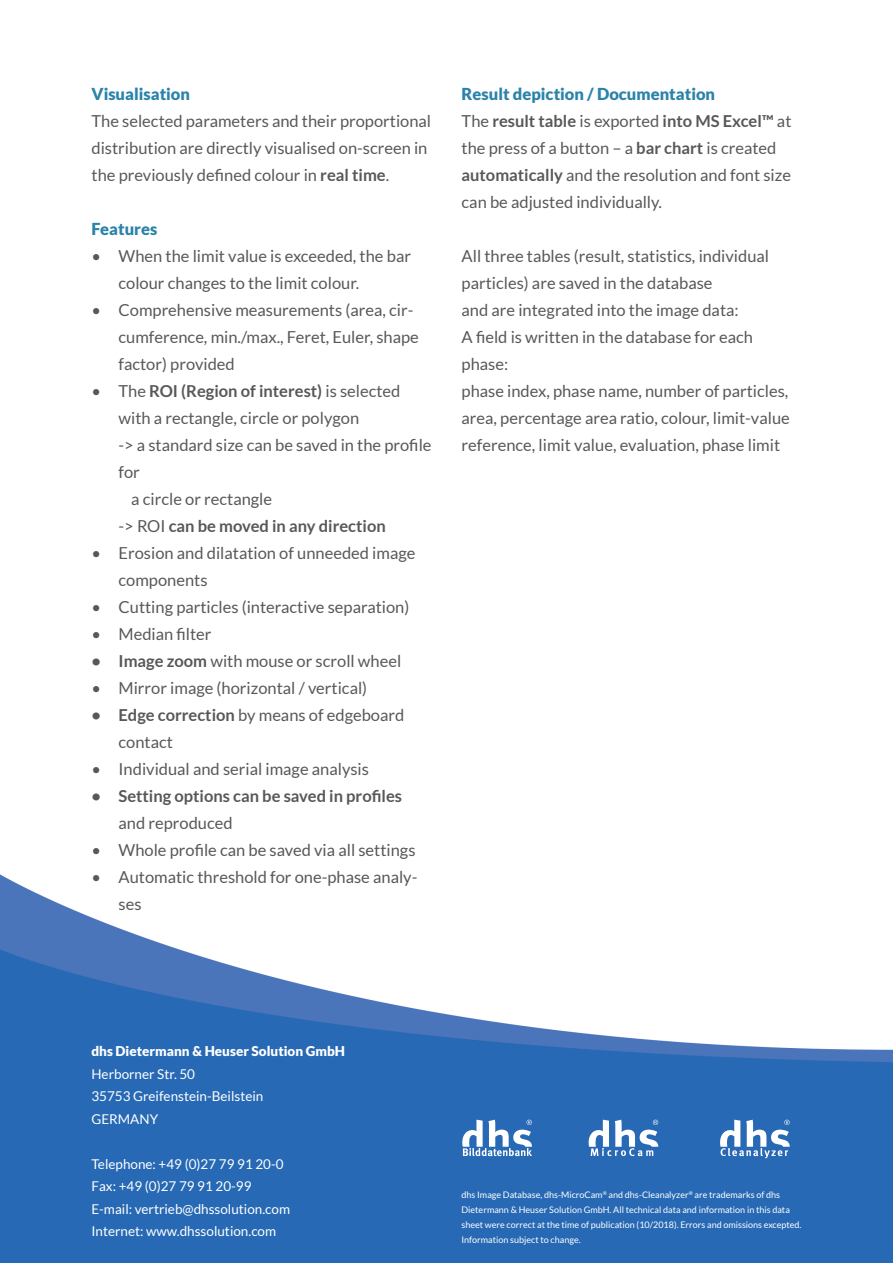
<style>
.page{position:relative;width:893px;height:1263px;background:#fff}
.page>*{position:absolute;margin:0;border:0;box-sizing:border-box;transform-origin:0 0}
.t1{font:16.5px/27px "Lato";color:#57585a}
.t2{font:700 16.5px "Lato";color:#57585a}
.t3{font:900 16.5px "Lato";color:#2c83aa}
.t4{font:13.5px/22.5px "Lato";color:#fff}
.t5{font:900 13.5px "Lato";color:#fff}
.t6{font:9px/15px "Lato";color:#fff}
.s1{font-weight:700}
.s2{font-weight:400}
.s3{font-weight:900;color:#2c83aa}
</style>
<div class="page">
<img style="left:0;top:874px;width:893px;height:389px">
<svg style="left:462px;top:1120px;width:70px;height:36px"></svg>
<svg style="left:720px;top:1120px;width:70px;height:38px"></svg>
<svg style="left:589px;top:1120px;width:69px;height:36px"></svg>
<p class="t3" style="left:92px;top:85px;width:100px">Visualisation</p>
<p class="t1" style="left:92px;top:108px;width:341px">The selected parameters and their proportional distribution are directly visualised on-screen in the previously defined colour in <span class="s1">real time</span>.</p>
<p class="t3" style="left:92px;top:220px;width:67px">Features</p>
<p class="t1" style="left:119px;top:243px;width:294px;text-indent:-27px">• When the limit value is exceeded, the bar colour changes to the limit colour.</p>
<p class="t1" style="left:119px;top:297px;width:302px;text-indent:-27px">• Comprehensive measurements (area, cir&shy;cumference, min./max., Feret, Euler, shape factor) provided</p>
<p class="t2" style="left:92px;top:382px;width:310px"><span class="s2">• The</span> ROI (Region of interest) <span class="s2">is selected</span></p>
<p class="t1" style="left:119px;top:405px;width:242px">with a rectangle, circle or polygon</p>
<p class="t1" style="left:119px;top:432px;width:315px">-&gt; a standard size can be saved in the profile</p>
<p class="t1" style="left:119px;top:459px;width:23px">for</p>
<p class="t1" style="left:131px;top:486px;width:142px">a circle or rectangle</p>
<p class="t2" style="left:119px;top:517px;width:269px"><span class="s2">-&gt; ROI</span> can be moved in any direction</p>
<p class="t1" style="left:119px;top:540px;width:298px;text-indent:-27px">• Erosion and dilatation of unneeded image components</p>
<p class="t1" style="left:92px;top:594px;width:319px">• Cutting particles (interactive separation)</p>
<p class="t1" style="left:92px;top:621px;width:122px">• Median filter</p>
<p class="t1" style="left:92px;top:648px;width:311px"><span class="s1">• Image zoom</span> with mouse or scroll wheel</p>
<p class="t1" style="left:92px;top:675px;width:277px">• Mirror image (horizontal / vertical)</p>
<p class="t1" style="left:119px;top:702px;width:287px;text-indent:-27px"><span class="s1">• Edge correction</span> by means of edgeboard contact</p>
<p class="t1" style="left:92px;top:756px;width:279px">• Individual and serial image analysis</p>
<p class="t2" style="left:92px;top:787px;width:312px">• Setting options can be saved in profiles</p>
<p class="t1" style="left:119px;top:810px;width:116px">and reproduced</p>
<p class="t1" style="left:92px;top:837px;width:325px">• Whole profile can be saved via all settings</p>
<p class="t1" style="left:119px;top:864px;width:300px;text-indent:-27px">• Automatic threshold for one-phase analy&shy;ses</p>
<p class="t1" style="left:462px;top:81px;width:331px"><span class="s3">Result depiction / Documentation<br></span>The <span class="s1">result table</span> is exported <span class="s1">into MS Excel™</span> at the press of a button – a <span class="s1">bar chart</span> is created <span class="s1">automatically</span> and the resolution and font size can be adjusted individually.</p>
<p class="t1" style="left:462px;top:243px;width:330px">All three tables (result, statistics, individual particles) are saved in the database<br>and are integrated into the image data:<br>A field is written in the database for each phase:<br>phase index, phase name, number of particles, area, percentage area ratio, colour, limit-value reference, limit value, evaluation, phase limit</p>
<p class="t5" style="left:91px;top:1043px;width:255px">dhs Dietermann &amp; Heuser Solution GmbH</p>
<p class="t4" style="left:91px;top:1062px;width:174px">Herborner Str. 50<br>35753 Greifenstein-Beilstein<br>GERMANY</p>
<p class="t4" style="left:91px;top:1152px;width:200px">Telephone: +49 (0)27 79 91 20-0<br>Fax: +49 (0)27 79 91 20-99<br>E-mail: vertrieb@dhssolution.com<br>Internet: www.dhssolution.com</p>
<p class="t6" style="left:461px;top:1187px;width:342px">dhs Image Database, dhs-MicroCam<sup>®</sup> and dhs-Cleanalyzer<sup>®</sup> are trademarks of dhs Dietermann &amp; Heuser Solution GmbH. All technical data and information in this data sheet were correct at the time of publication (10/2018). Errors and omissions excepted.<br>Information subject to change.</p>
</div>
